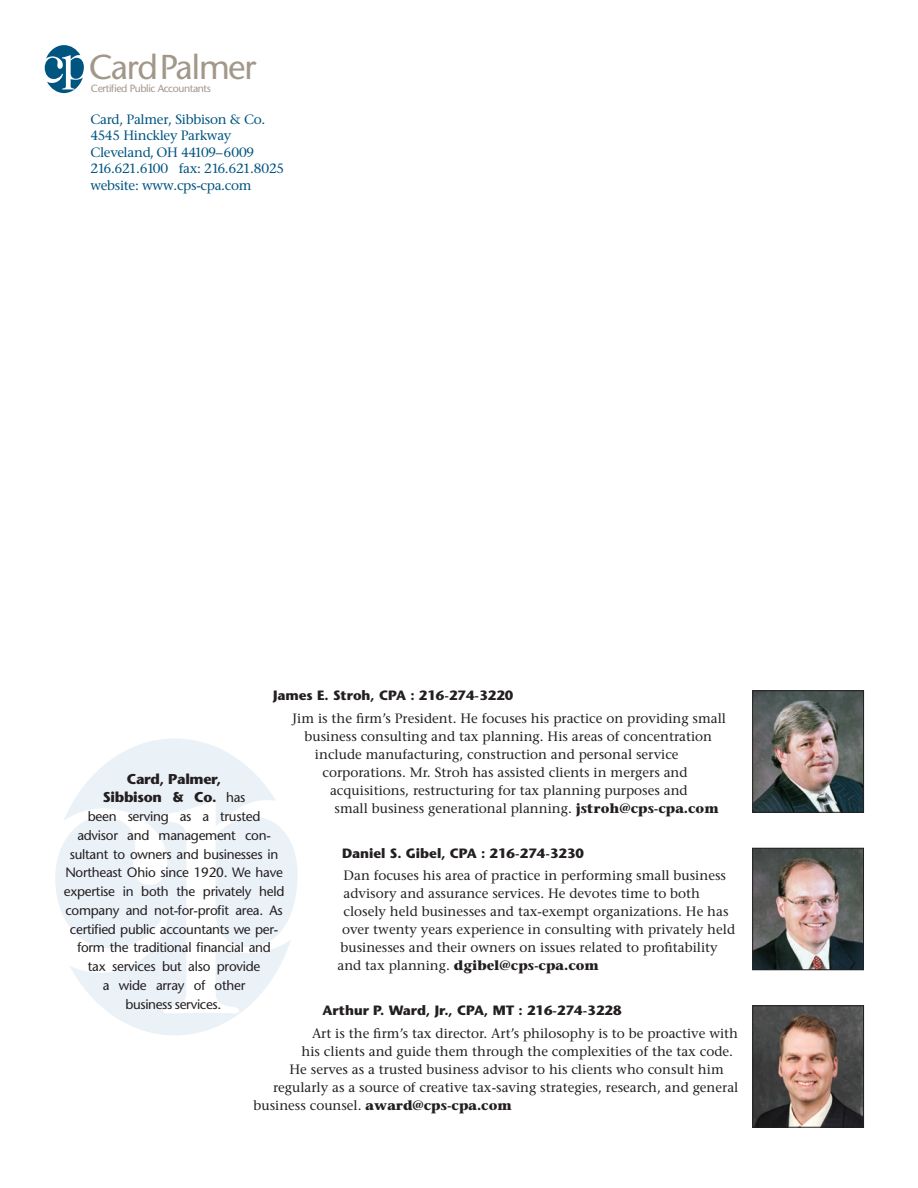
<style>
.page{position:relative;width:918px;height:1188px;background:#fff}
.page>*{position:absolute;margin:0;border:0;box-sizing:border-box;transform-origin:0 0}
.t1{font:500 34.5px "Stone Sans Std";letter-spacing:-.04em;color:#a1988a}
.t2{font:700 14.25px/18.8px "Stone Sans Std";letter-spacing:-.02em;color:#231f20;text-align:center}
.t3{font:500 13.5px "Stone Serif Std";color:#231f20}
.t4{font:500 13.5px/18.8px "Stone Sans Std";letter-spacing:-.02em;color:#231f20;text-align:center}
.t5{font:500 13.5px/16.5px "Stone Serif Std";letter-spacing:-.02em;color:#005480}
.t6{font:700 13.5px "Stone Sans Std";color:#231f20}
.t7{font:700 13.5px "Stone Serif Std";color:#231f20}
.t8{font:500 10.5px "Stone Sans Std";letter-spacing:-.04em;color:#a1988a}
.s1{font-weight:700}
.s2{font-weight:500}
.s3{font-weight:500;font-size:13.5px}
</style>
<div class="page">
<svg style="left:45px;top:45px;width:39px;height:48px"></svg>
<img style="left:754px;top:692px;width:108px;height:119px">
<div style="left:752px;top:690px;width:112px;height:123px;border:1px solid #231f20"></div>
<img style="left:754px;top:850px;width:108px;height:118px">
<div style="left:752px;top:848px;width:112px;height:122px;border:1px solid #231f20"></div>
<img style="left:754px;top:1007px;width:108px;height:119px">
<div style="left:752px;top:1005px;width:112px;height:123px;border:1px solid #231f20"></div>
<svg style="left:55px;top:738px;width:233px;height:297px;fill:#eaf1f7"></svg>
<svg style="left:216px;top:817px;width:82px;height:130px;background:#ecf2f8"></svg>
<h1 class="t1" style="left:89px;top:47px;width:169px">Card Palmer</h1>
<p class="t8" style="left:91px;top:82px;width:121px">Certified Public Accountants</p>
<p class="t5" style="left:90px;top:111px;width:195px">Card, Palmer, Sibbison &amp; Co.<br>4545 Hinckley Parkway<br>Cleveland, OH 44109–6009<br>216.621.6100 fax: 216.621.8025 website: www.cps-cpa.com</p>
<p class="t6" style="left:273px;top:687px;width:242px">James E. Stroh, CPA : 216-274-3220</p>
<p class="t3" style="left:292px;top:710px;width:435px">Jim is the firm’s President. He focuses his practice on providing small</p>
<p class="t3" style="left:304px;top:728px;width:409px">business consulting and tax planning. His areas of concentration</p>
<p class="t3" style="left:315px;top:746px;width:365px">include manufacturing, construction and personal service</p>
<p class="t3" style="left:323px;top:764px;width:367px">corporations. Mr. Stroh has assisted clients in mergers and</p>
<p class="t3" style="left:330px;top:782px;width:359px">acquisitions, restructuring for tax planning purposes and</p>
<p class="t3" style="left:335px;top:800px;width:386px">small business generational planning. <span class="s1">jstroh@cps-cpa.com</span></p>
<p class="t6" style="left:342px;top:845px;width:244px">Daniel S. Gibel, CPA : 216-274-3230</p>
<p class="t3" style="left:344px;top:867px;width:384px">Dan focuses his area of practice in performing small business</p>
<p class="t3" style="left:344px;top:885px;width:358px">advisory and assurance services. He devotes time to both</p>
<p class="t3" style="left:344px;top:903px;width:386px">closely held businesses and tax-exempt organizations. He has</p>
<p class="t3" style="left:342px;top:921px;width:395px">over twenty years experience in consulting with privately held</p>
<p class="t3" style="left:341px;top:939px;width:379px">businesses and their owners on issues related to profitability</p>
<p class="t7" style="left:338px;top:957px;width:263px"><span class="s2">and tax planning.</span> dgibel@cps-cpa.com</p>
<p class="t6" style="left:323px;top:1002px;width:301px">Arthur P. Ward, Jr., CPA, MT : 216-274-3228</p>
<p class="t3" style="left:312px;top:1025px;width:428px">Art is the firm’s tax director. Art’s philosophy is to be proactive with</p>
<p class="t3" style="left:302px;top:1043px;width:433px">his clients and guide them through the complexities of the tax code.</p>
<p class="t3" style="left:290px;top:1061px;width:436px">He serves as a trusted business advisor to his clients who consult him</p>
<p class="t3" style="left:273px;top:1079px;width:467px">regularly as a source of creative tax-saving strategies, research, and general</p>
<p class="t7" style="left:254px;top:1097px;width:260px"><span class="s2">business counsel.</span> award@cps-cpa.com</p>
<p class="t2" style="left:103px;top:769px;width:144px">Card, Palmer,<br>Sibbison &amp; Co. <span class="s3">has</span></p>
<p class="t4" style="left:64px;top:807px;width:222px">been serving as a trusted<br>advisor and management con&shy;sultant to owners and businesses in<br>Northeast Ohio since 1920. We have expertise in both the privately held company and not-for-profit area. As certified public accountants we per&shy;form the traditional financial and<br>tax services but also provide<br>a wide array of other<br>business services.</p>
</div>
